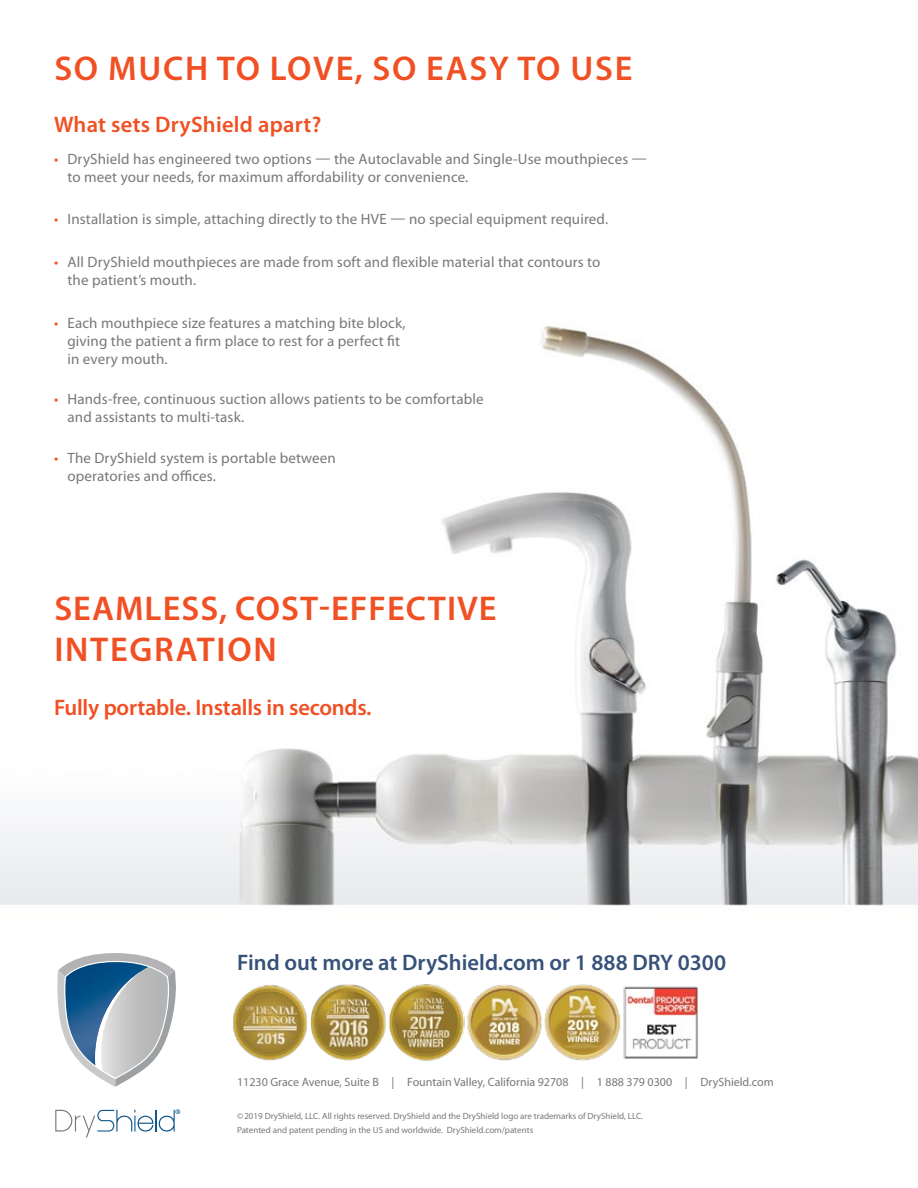
<style>
.page{position:relative;width:918px;height:1188px;background:#fff}
.page>*{position:absolute;margin:0;border:0;box-sizing:border-box;transform-origin:0 0}
.t1{font:600 34.5px/41.4px "Myriad Pro";letter-spacing:.03em;color:#f05023}
.t2{font:600 34.5px "Myriad Pro";letter-spacing:.05em;color:#f05023}
.t3{font:600 22.5px "Myriad Pro";color:#365279}
.t4{font:600 22.5px "Myriad Pro";letter-spacing:-.01em;color:#f05023}
.t5{font:600 22.5px "Myriad Pro";letter-spacing:.01em;color:#f05023}
.t6{font:15px/18px "Myriad Pro";letter-spacing:.01em;color:#77787b}
.t7{font:12px "Myriad Pro";color:#77787b}
.t8{font:9px/14.1px "Myriad Pro";color:#77787b}
.s1{color:#f05023}
</style>
<div class="page">
<img style="left:0;top:326px;width:918px;height:812px">
<svg style="left:56px;top:953px;width:122px;height:134px"></svg>
<svg style="left:55px;top:1109px;width:125px;height:28px"></svg>
<img style="left:218px;top:982px;width:493px;height:82px">
<h1 class="t2" style="left:54px;top:49px;width:580px">SO MUCH TO LOVE, SO EASY TO USE</h1>
<h2 class="t5" style="left:54px;top:112px;width:269px">What sets DryShield apart?</h2>
<p class="t6" style="left:68px;top:150px;width:581px;text-indent:-14px"><span class="s1">•</span> DryShield has engineered two options — the Autoclavable and Single-Use mouthpieces — to meet your needs, for maximum affordability or convenience.</p>
<p class="t6" style="left:54px;top:211px;width:556px"><span class="s1">•</span> Installation is simple, attaching directly to the HVE — no special equipment required.</p>
<p class="t6" style="left:68px;top:253px;width:534px;text-indent:-14px"><span class="s1">•</span> All DryShield mouthpieces are made from soft and flexible material that contours to the patient’s mouth.</p>
<p class="t6" style="left:68px;top:314px;width:340px;text-indent:-14px"><span class="s1">•</span> Each mouthpiece size features a matching bite block, giving the patient a firm place to rest for a perfect fit in every mouth.</p>
<p class="t6" style="left:68px;top:391px;width:418px;text-indent:-14px"><span class="s1">•</span> Hands-free, continuous suction allows patients to be comfortable and assistants to multi-task.</p>
<p class="t6" style="left:68px;top:449px;width:270px;text-indent:-14px"><span class="s1">•</span> The DryShield system is portable between operatories and offices.</p>
<h1 class="t1" style="left:54px;top:588px;width:444px">SEAMLESS, COST-EFFECTIVE<br>INTEGRATION</h1>
<h2 class="t4" style="left:54px;top:695px;width:319px">Fully portable. Installs in seconds.</h2>
<h2 class="t3" style="left:237px;top:950px;width:490px">Find out more at DryShield.com or 1 888 DRY 0300</h2>
<p class="t7" style="left:237px;top:1075px;width:538px">11230 Grace Avenue, Suite B | Fountain Valley, California 92708 | 1 888 379 0300 | DryShield.com</p>
<p class="t8" style="left:237px;top:1109px;width:408px">©2019 DryShield, LLC. All rights reserved. DryShield and the DryShield logo are trademarks of DryShield, LLC.<br>Patented and patent pending in the US and worldwide. DryShield.com/patents</p>
</div>
